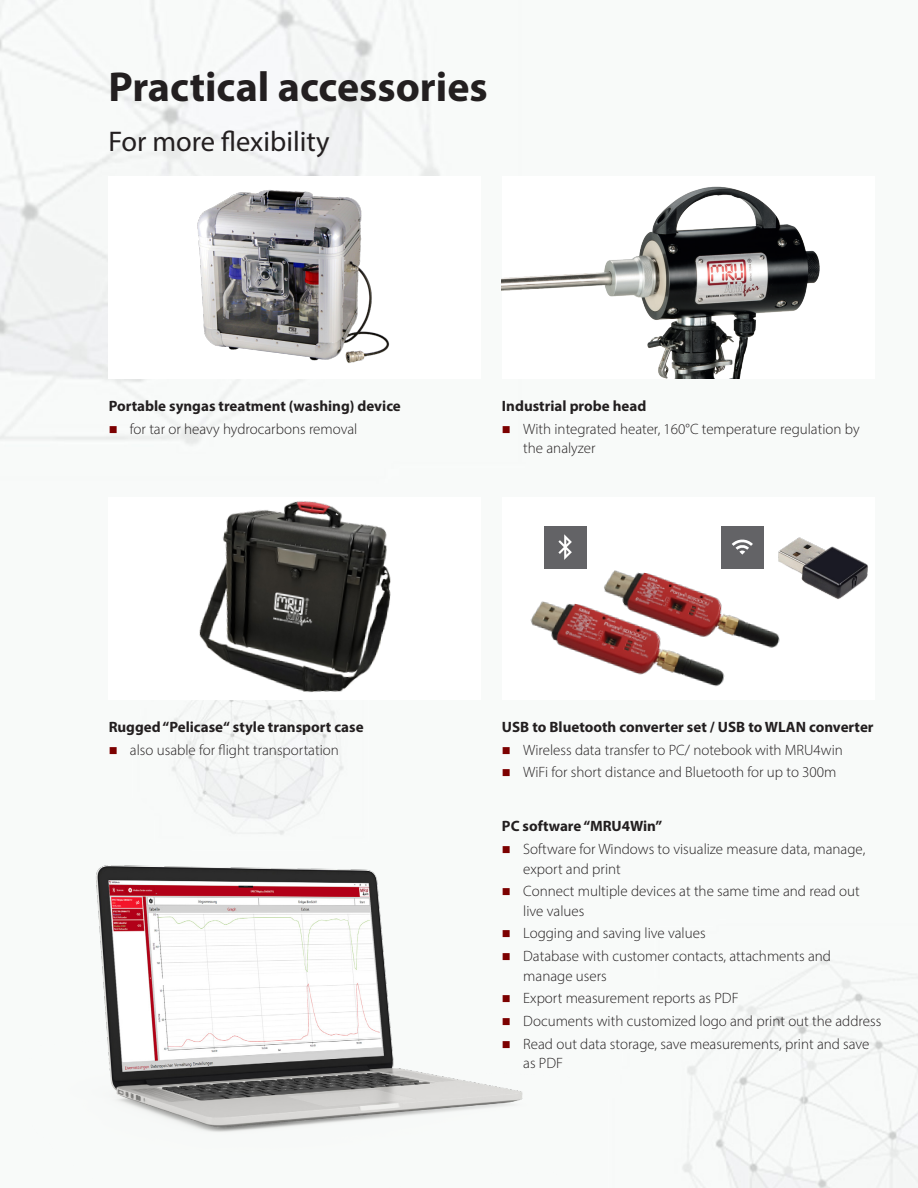
<style>
.page{position:relative;width:918px;height:1188px;background:#fff}
.page>*{position:absolute;margin:0;border:0;box-sizing:border-box;transform-origin:0 0}
.t1{font:700 42px "Myriad Pro";color:#231f20}
.t2{font:28.5px "Myriad Pro";color:#231f20}
.t3{font:300 15px/19.5px "Myriad Pro";color:#231f20}
.Aufzählung{font:700 15px "Myriad Pro";color:#231f20}
.Grundtext{font:700 15px "Myriad Pro";color:#231f20}
.s1{color:#7c0000}
</style>
<div class="page">
<img style="left:0;top:0;width:918px;height:1188px">
<div style="left:502px;top:176px;width:372px;height:202px;background:#fff"></div>
<img style="left:502px;top:186px;width:318px;height:192px">
<div style="left:502px;top:497px;width:372px;height:202px;background:#fff"></div>
<div style="left:109px;top:176px;width:372px;height:202px;background:#fff"></div>
<div style="left:109px;top:497px;width:372px;height:202px;background:#fff"></div>
<img style="left:26px;top:799px;width:550px;height:389px">
<img style="left:778px;top:527px;width:98px;height:78px">
<img style="left:604px;top:566px;width:188px;height:82px">
<div style="left:721px;top:526px;width:43px;height:42px;background:#636366"></div>
<svg style="left:732px;top:539px;width:21px;height:16px"></svg>
<div style="left:544px;top:526px;width:42px;height:42px;background:#636366"></div>
<svg style="left:558px;top:534px;width:14px;height:26px"></svg>
<img style="left:530px;top:597px;width:208px;height:90px">
<img style="left:185px;top:480px;width:231px;height:233px">
<img style="left:197px;top:190px;width:193px;height:173px">
<p class="t1" style="left:108px;top:59px;width:381px">Practical accessories</p>
<p class="t2" style="left:108px;top:124px;width:223px">For more flexibility</p>
<p class="Aufzählung" style="left:109px;top:396px;width:294px">Portable syngas treatment (washing) device</p>
<p class="t3" style="left:109px;top:419px;width:250px"><span class="s1">■</span> for tar or heavy hydrocarbons removal</p>
<p class="Aufzählung" style="left:502px;top:396px;width:146px">Industrial probe head</p>
<p class="t3" style="left:523px;top:419px;width:338px;text-indent:-21px"><span class="s1">■</span> With integrated heater, 160°C temperature regulation by the analyzer</p>
<p class="Aufzählung" style="left:109px;top:717px;width:256px">Rugged “Pelicase“ style transport case</p>
<p class="t3" style="left:109px;top:740px;width:232px"><span class="s1">■</span> also usable for flight transportation</p>
<p class="Aufzählung" style="left:502px;top:717px;width:373px">USB to Bluetooth converter set / USB to WLAN converter</p>
<p class="t3" style="left:502px;top:740px;width:342px"><span class="s1">■</span> Wireless data transfer to PC/ notebook with MRU4win</p>
<p class="t3" style="left:502px;top:762px;width:336px"><span class="s1">■</span> WiFi for short distance and Bluetooth for up to 300m</p>
<p class="Grundtext" style="left:502px;top:816px;width:162px">PC software “MRU4Win”</p>
<p class="t3" style="left:523px;top:839px;width:344px;text-indent:-21px"><span class="s1">■</span> Software for Windows to visualize measure data, manage, export and print</p>
<p class="t3" style="left:523px;top:881px;width:338px;text-indent:-21px"><span class="s1">■</span> Connect multiple devices at the same time and read out live values</p>
<p class="t3" style="left:502px;top:924px;width:205px"><span class="s1">■</span> Logging and saving live values</p>
<p class="t3" style="left:523px;top:946px;width:309px;text-indent:-21px"><span class="s1">■</span> Database with customer contacts, attachments and manage users</p>
<p class="t3" style="left:502px;top:988px;width:238px"><span class="s1">■</span> Export measurement reports as PDF</p>
<p class="t3" style="left:502px;top:1011px;width:381px"><span class="s1">■</span> Documents with customized logo and print out the address</p>
<p class="t3" style="left:523px;top:1034px;width:348px;text-indent:-21px"><span class="s1">■</span> Read out data storage, save measurements, print and save as PDF</p>
</div>
